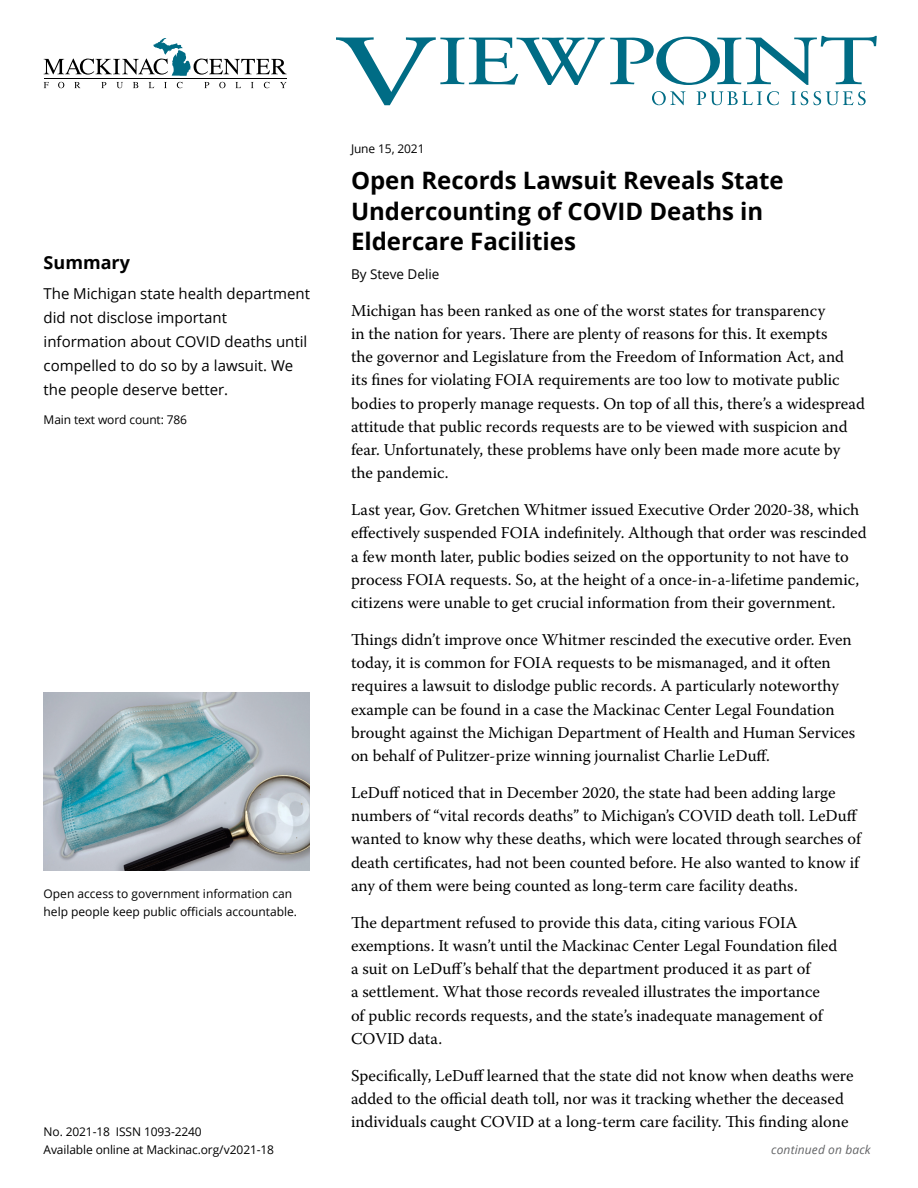
<style>
.page{position:relative;width:918px;height:1188px;background:#fff}
.page>*{position:absolute;margin:0;border:0;box-sizing:border-box;transform-origin:0 0}
.t1{font:700 24px/30.8px "Open Sans";color:#000}
.t2{font:700 18px "Open Sans";color:#000}
.t3{font:16.5px/23.2px "Warnock Pro";color:#000}
.t4{font:15px/24px "Open Sans";color:#000}
.t5{font:13.5px "Open Sans";color:#000}
.t6{font:12px/18px "Open Sans";letter-spacing:-.01em;color:#000}
.t7{font:italic 12px "Open Sans";letter-spacing:.01em;color:#636466}
</style>
<div class="page">
<svg style="left:336px;top:36px;width:541px;height:69px"></svg>
<svg style="left:44px;top:82px;width:5px;height:6px"></svg>
<svg style="left:58px;top:82px;width:6px;height:6px"></svg>
<svg style="left:74px;top:82px;width:6px;height:6px"></svg>
<svg style="left:101px;top:82px;width:5px;height:6px"></svg>
<svg style="left:116px;top:82px;width:7px;height:6px"></svg>
<svg style="left:133px;top:82px;width:5px;height:6px"></svg>
<svg style="left:149px;top:82px;width:5px;height:6px"></svg>
<svg style="left:177px;top:82px;width:6px;height:6px"></svg>
<svg style="left:204px;top:82px;width:5px;height:6px"></svg>
<svg style="left:219px;top:82px;width:7px;height:6px"></svg>
<svg style="left:235px;top:82px;width:6px;height:6px"></svg>
<svg style="left:251px;top:82px;width:3px;height:6px"></svg>
<svg style="left:264px;top:82px;width:6px;height:6px"></svg>
<svg style="left:280px;top:82px;width:7px;height:6px"></svg>
<hr style="left:44px;top:78px;width:243px;height:1px;background:#000">
<svg style="left:44px;top:38px;width:243px;height:38px"></svg>
<img style="left:44px;top:692px;width:266px;height:179px">
<p class="t2" style="left:44px;top:249px;width:88px">Summary</p>
<p class="t4" style="left:44px;top:282px;width:268px">The Michigan state health department did not disclose important information about COVID deaths until compelled to do so by a lawsuit. We the people deserve better.</p>
<p class="t6" style="left:44px;top:411px;width:145px">Main text word count: 786</p>
<p class="t6" style="left:44px;top:884px;width:255px">Open access to government information can help people keep public officials accountable.</p>
<p class="t6" style="left:44px;top:1122px;width:232px">No. 2021-18 ISSN 1093-2240<br>Available online at Mackinac.org/v2021-18</p>
<p class="t6" style="left:351px;top:140px;width:75px">June 15, 2021</p>
<h1 class="t1" style="left:351px;top:164px;width:434px">Open Records Lawsuit Reveals State<br>Undercounting of COVID Deaths in<br>Eldercare Facilities</h1>
<p class="t5" style="left:351px;top:265px;width:90px">By Steve Delie</p>
<p class="t3" style="left:351px;top:298px;width:516px">Michigan has been ranked as one of the worst states for transparency<br>in the nation for years. There are plenty of reasons for this. It exempts<br>the governor and Legislature from the Freedom of Information Act, and<br>its fines for violating FOIA requirements are too low to motivate public bodies to properly manage requests. On top of all this, there’s a widespread attitude that public records requests are to be viewed with suspicion and fear. Unfortunately, these problems have only been made more acute by the pandemic.</p>
<p class="t3" style="left:351px;top:498px;width:517px">Last year, Gov. Gretchen Whitmer issued Executive Order 2020-38, which effectively suspended FOIA indefinitely. Although that order was rescinded a few month later, public bodies seized on the opportunity to not have to process FOIA requests. So, at the height of a once-in-a-lifetime pandemic, citizens were unable to get crucial information from their government.</p>
<p class="t3" style="left:351px;top:628px;width:506px">Things didn’t improve once Whitmer rescinded the executive order. Even today, it is common for FOIA requests to be mismanaged, and it often requires a lawsuit to dislodge public records. A particularly noteworthy example can be found in a case the Mackinac Center Legal Foundation brought against the Michigan Department of Health and Human Services on behalf of Pulitzer-prize winning journalist Charlie LeDuff.</p>
<p class="t3" style="left:351px;top:780px;width:512px">LeDuff noticed that in December 2020, the state had been adding large numbers of “vital records deaths” to Michigan’s COVID death toll. LeDuff wanted to know why these deaths, which were located through searches of death certificates, had not been counted before. He also wanted to know if any of them were being counted as long-term care facility deaths.</p>
<p class="t3" style="left:351px;top:910px;width:488px">The department refused to provide this data, citing various FOIA exemptions. It wasn’t until the Mackinac Center Legal Foundation filed a suit on LeDuff’s behalf that the department produced it as part of<br>a settlement. What those records revealed illustrates the importance of public records requests, and the state’s inadequate management of COVID data.</p>
<p class="t3" style="left:351px;top:1063px;width:504px">Specifically, LeDuff learned that the state did not know when deaths were added to the official death toll, nor was it tracking whether the deceased individuals caught COVID at a long-term care facility. This finding alone</p>
<p class="t7" style="left:771px;top:1141px;width:101px">continued on back</p>
</div>
